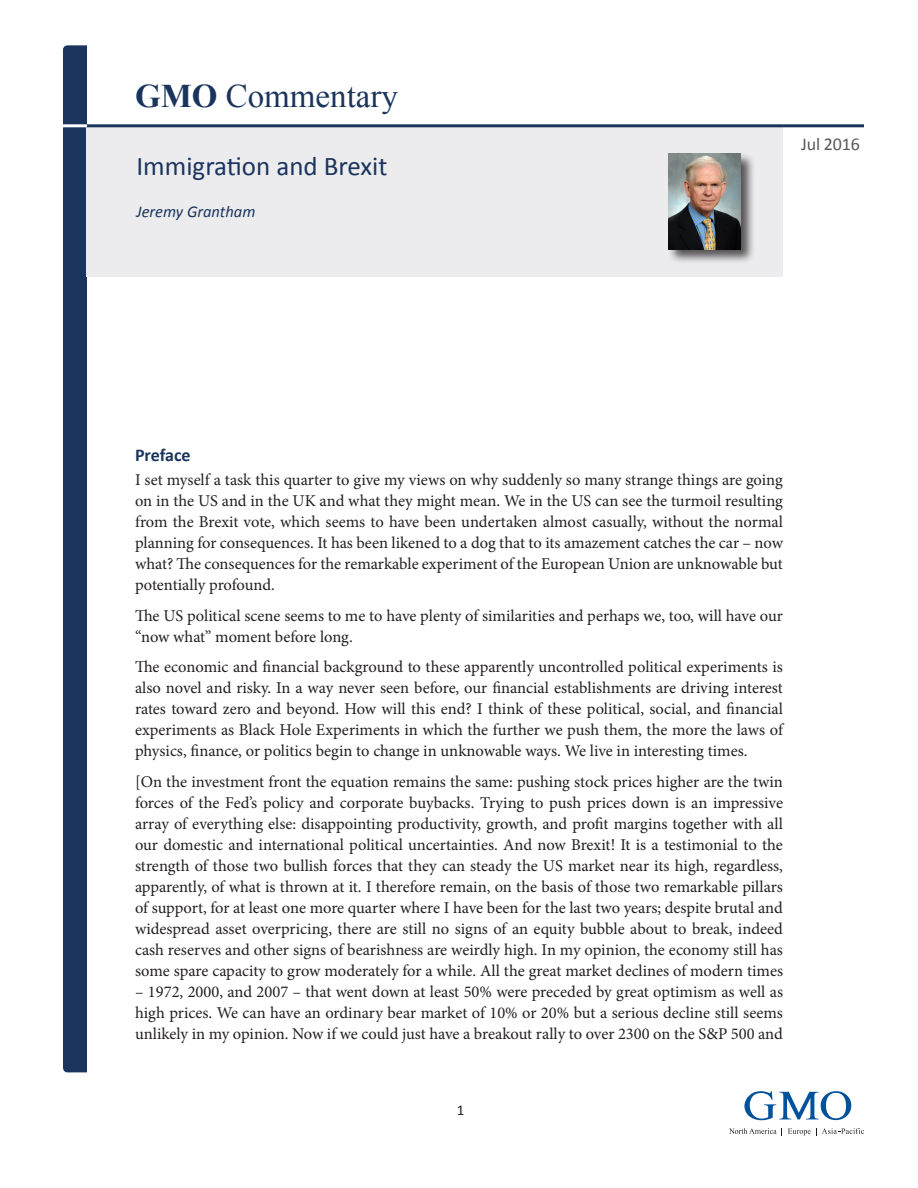
<style>
.page{position:relative;width:918px;height:1188px;background:#fff}
.page>*{position:absolute;margin:0;border:0;box-sizing:border-box;transform-origin:0 0}
.t1{font:33px "Times New Roman";color:#1a345d}
.t2{font:27px "Calibri";color:#1a345d}
.t3{font:18px "Calibri";letter-spacing:-.01em;color:#57585a}
.Subhead{font:700 18px "Calibri";letter-spacing:-.005em;color:#1a345d}
.Body_Text{font:16.5px/21px "Minion Pro";letter-spacing:-.005em;color:#231f20;text-align:justify}
.Author{font:italic 16.5px "Calibri";color:#1a345d}
.Page_number{font:15px "Calibri";color:#231f20}
.s1{font-weight:700}
</style>
<div class="page">
<svg style="left:744px;top:1091px;width:107px;height:29px"></svg>
<svg style="left:729px;top:1128px;width:53px;height:8px"></svg>
<svg style="left:788px;top:1128px;width:76px;height:8px"></svg>
<div style="left:64px;top:46px;width:46px;height:1026px;background:#1a345d;border-radius:4px"></div>
<div style="left:63px;top:45px;width:48px;height:1027px;border:2px solid #1a345d;border-radius:4px"></div>
<div style="left:87px;top:35px;width:71px;height:1092px;background:#fff"></div>
<div style="left:87px;top:125px;width:696px;height:151px;background:#ececee"></div>
<hr style="left:79px;top:124px;width:785px;height:3px;background:#1a345d">
<hr style="left:52px;top:124px;width:35px;height:3px;background:#fff">
<div style="left:667px;top:152px;width:89px;height:113px;background:#231f20;opacity:.75"></div>
<img style="left:669px;top:153px;width:72px;height:97px">
<h1 class="t1" style="left:135px;top:74px;width:265px"><span class="s1">GMO</span> Commentary</h1>
<p class="t2" style="left:136px;top:149px;width:253px">Immigration and Brexit</p>
<p class="Author" style="left:136px;top:200px;width:120px">Jeremy Grantham</p>
<p class="t3" style="left:801px;top:133px;width:60px">Jul 2016</p>
<p class="Subhead" style="left:135px;top:443px;width:57px">Preface</p>
<p class="Body_Text" style="left:135px;top:469px;width:650px">I set myself a task this quarter to give my views on why suddenly so many strange things are going on in the US and in the UK and what they might mean. We in the US can see the turmoil resulting from the Brexit vote, which seems to have been undertaken almost casually, without the normal planning for consequences. It has been likened to a dog that to its amazement catches the car – now what? The consequences for the remarkable experiment of the European Union are unknowable but potentially profound.</p>
<p class="Body_Text" style="left:135px;top:605px;width:650px">The US political scene seems to me to have plenty of similarities and perhaps we, too, will have our “now what” moment before long.</p>
<p class="Body_Text" style="left:135px;top:657px;width:650px">The economic and financial background to these apparently uncontrolled political experiments is also novel and risky. In a way never seen before, our financial establishments are driving interest rates toward zero and beyond. How will this end? I think of these political, social, and financial experiments as Black Hole Experiments in which the further we push them, the more the laws of physics, finance, or politics begin to change in unknowable ways. We live in interesting times.</p>
<p class="Body_Text" style="left:135px;top:771px;width:650px">[On the investment front the equation remains the same: pushing stock prices higher are the twin forces of the Fed’s policy and corporate buybacks. Trying to push prices down is an impressive array of everything else: disappointing productivity, growth, and profit margins together with all our domestic and international political uncertainties. And now Brexit! It is a testimonial to the strength of those two bullish forces that they can steady the US market near its high, regardless, apparently, of what is thrown at it. I therefore remain, on the basis of those two remarkable pillars of support, for at least one more quarter where I have been for the last two years; despite brutal and widespread asset overpricing, there are still no signs of an equity bubble about to break, indeed cash reserves and other signs of bearishness are weirdly high. In my opinion, the economy still has some spare capacity to grow moderately for a while. All the great market declines of modern times</p>
<p class="Body_Text" style="left:135px;top:981px;width:650px">– 1972, 2000, and 2007 – that went down at least 50% were preceded by great optimism as well as high prices. We can have an ordinary bear market of 10% or 20% but a serious decline still seems unlikely in my opinion. Now if we could just have a breakout rally to over 2300 on the S&amp;P 500 and</p>
<p class="Page_number" style="left:457px;top:1101px;width:9px">1</p>
</div>
